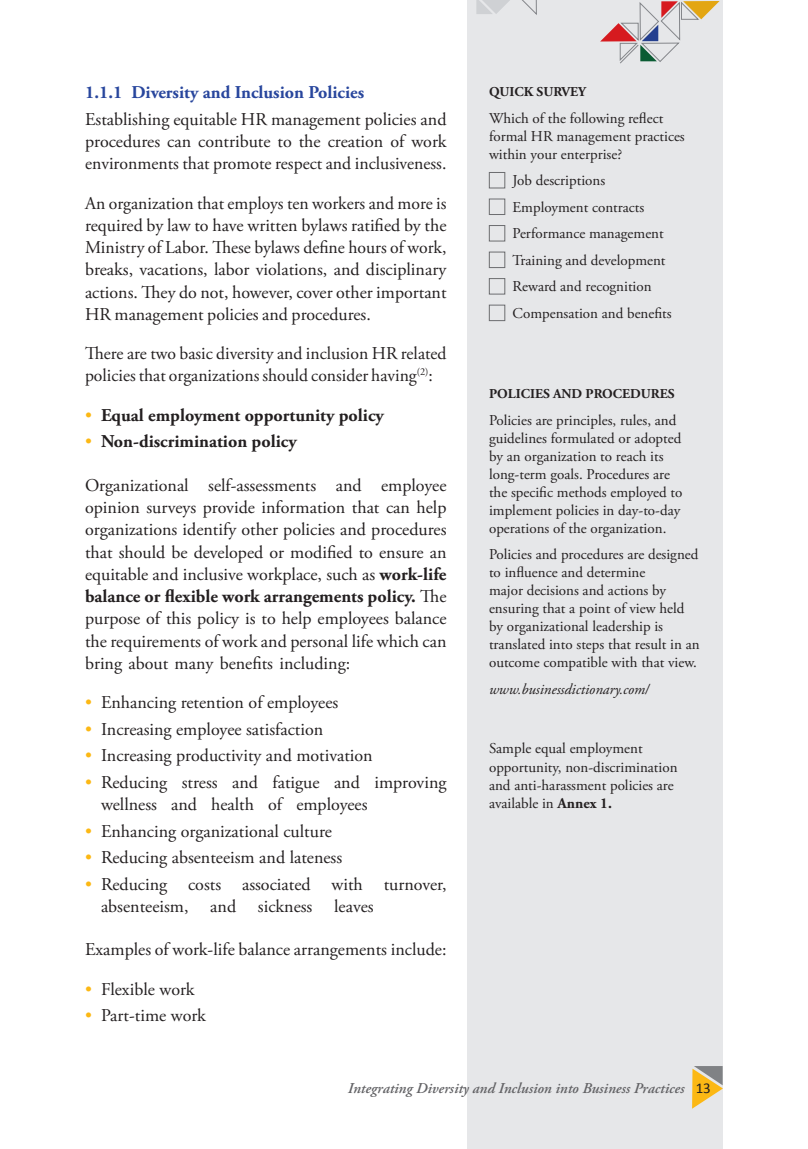
<style>
.page{position:relative;width:808px;height:1149px;background:#fff}
.page>*{position:absolute;margin:0;border:0;box-sizing:border-box;transform-origin:0 0}
.t1{font:18px/22.2px "Adobe Garamond Pro";color:#231f20;text-align:justify}
.t2{font:700 18px "Adobe Garamond Pro";color:#231f20}
.t3{font:700 18px "Adobe Garamond Pro";color:#28469d}
.t4{font:15px/18px "Adobe Garamond Pro";color:#231f20}
.t5{font:italic 600 15px "Adobe Garamond Pro";color:#636366}
.t6{font:italic 15px "Adobe Garamond Pro";color:#231f20}
.t7{font:700 13.5px "Adobe Garamond Pro";color:#231f20}
.s1{font-weight:400;color:#fcb814}
.s2{font-weight:700}
.s3{color:#fcb814}
.s4{font-family:"Calibri";font-weight:400;font-style:normal;color:#231f20}
</style>
<div class="page">
<div style="left:468px;top:0;width:255px;height:1148px;background:#e6e7e9"></div>
<svg style="left:476px;top:0;width:61px;height:15px"></svg>
<svg style="left:600px;top:1px;width:120px;height:63px"></svg>
<svg style="left:692px;top:1066px;width:31px;height:42px"></svg>
<div style="left:489px;top:172px;width:16px;height:16px;border:1px solid #6c6d70"></div>
<div style="left:489px;top:199px;width:16px;height:16px;border:1px solid #6c6d70"></div>
<div style="left:489px;top:225px;width:16px;height:16px;border:1px solid #6c6d70"></div>
<div style="left:489px;top:252px;width:16px;height:16px;border:1px solid #6c6d70"></div>
<div style="left:489px;top:278px;width:16px;height:16px;border:1px solid #6c6d70"></div>
<div style="left:489px;top:305px;width:16px;height:16px;border:1px solid #6c6d70"></div>
<p class="t3" style="left:85px;top:82px;width:281px">1.1.1 Diversity and Inclusion Policies</p>
<p class="t1" style="left:85px;top:108px;width:363px">Establishing equitable HR management policies and procedures can contribute to the creation of work environments that promote respect and inclusiveness.</p>
<p class="t1" style="left:85px;top:192px;width:363px">An organization that employs ten workers and more is required by law to have written bylaws ratified by the Ministry of Labor. These bylaws define hours of work, breaks, vacations, labor violations, and disciplinary actions. They do not, however, cover other important HR management policies and procedures.</p>
<p class="t1" style="left:85px;top:343px;width:363px">There are two basic diversity and inclusion HR related policies that organizations should consider having<sup>(2)</sup>:</p>
<p class="t2" style="left:85px;top:404px;width:300px"><span class="s1">•</span> Equal employment opportunity policy</p>
<p class="t2" style="left:85px;top:431px;width:213px"><span class="s1">•</span> Non-discrimination policy</p>
<p class="t1" style="left:85px;top:474px;width:363px">Organizational self-assessments and employee opinion surveys provide information that can help organizations identify other policies and procedures that should be developed or modified to ensure an equitable and inclusive workplace, such as <span class="s2">work-life balance or flexible work arrangements policy.</span> The purpose of this policy is to help employees balance the requirements of work and personal life which can bring about many benefits including:</p>
<p class="t1" style="left:85px;top:692px;width:255px"><span class="s3">•</span> Enhancing retention of employees</p>
<p class="t1" style="left:85px;top:718px;width:240px"><span class="s3">•</span> Increasing employee satisfaction</p>
<p class="t1" style="left:85px;top:744px;width:289px"><span class="s3">•</span> Increasing productivity and motivation</p>
<p class="t1" style="left:101px;top:771px;width:347px;text-indent:-16px"><span class="s3">•</span> Reducing stress and fatigue and improving wellness and health of employees</p>
<p class="t1" style="left:85px;top:820px;width:248px"><span class="s3">•</span> Enhancing organizational culture</p>
<p class="t1" style="left:85px;top:846px;width:259px"><span class="s3">•</span> Reducing absenteeism and lateness</p>
<p class="t1" style="left:101px;top:873px;width:347px;text-indent:-16px"><span class="s3">•</span> Reducing costs associated with turnover, absenteeism, and sickness leaves</p>
<p class="t1" style="left:85px;top:938px;width:363px">Examples of work-life balance arrangements include:</p>
<p class="t1" style="left:85px;top:978px;width:111px"><span class="s3">•</span> Flexible work</p>
<p class="t1" style="left:85px;top:1004px;width:122px"><span class="s3">•</span> Part-time work</p>
<p class="t7" style="left:489px;top:84px;width:98px">QUICK SURVEY</p>
<p class="t4" style="left:489px;top:109px;width:197px">Which of the following reflect formal HR management practices within your enterprise?</p>
<p class="t4" style="left:513px;top:167px;width:161px;line-height:26.5px">Job descriptions<br>Employment contracts<br>Performance management<br>Training and development<br>Reward and recognition<br>Compensation and benefits</p>
<p class="t7" style="left:489px;top:386px;width:187px">POLICIES AND PROCEDURES</p>
<p class="t4" style="left:489px;top:411px;width:195px">Policies are principles, rules, and guidelines formulated or adopted by an organization to reach its long-term goals. Procedures are the specific methods employed to implement policies in day-to-day operations of the organization.</p>
<p class="t4" style="left:489px;top:546px;width:212px">Policies and procedures are designed to influence and determine<br>major decisions and actions by ensuring that a point of view held by organizational leadership is translated into steps that result in an outcome compatible with that view.</p>
<p class="t6" style="left:489px;top:680px;width:161px">www.businessdictionary.com/</p>
<p class="t4" style="left:489px;top:740px;width:190px">Sample equal employment opportunity, non-discrimination and anti-harassment policies are available in <span class="s2">Annex 1.</span></p>
<p class="t5" style="left:348px;top:1079px;width:364px">Integra ting Diversity an d Inclusion in to Busin ess Practices <span class="s4">13</span></p>
</div>
